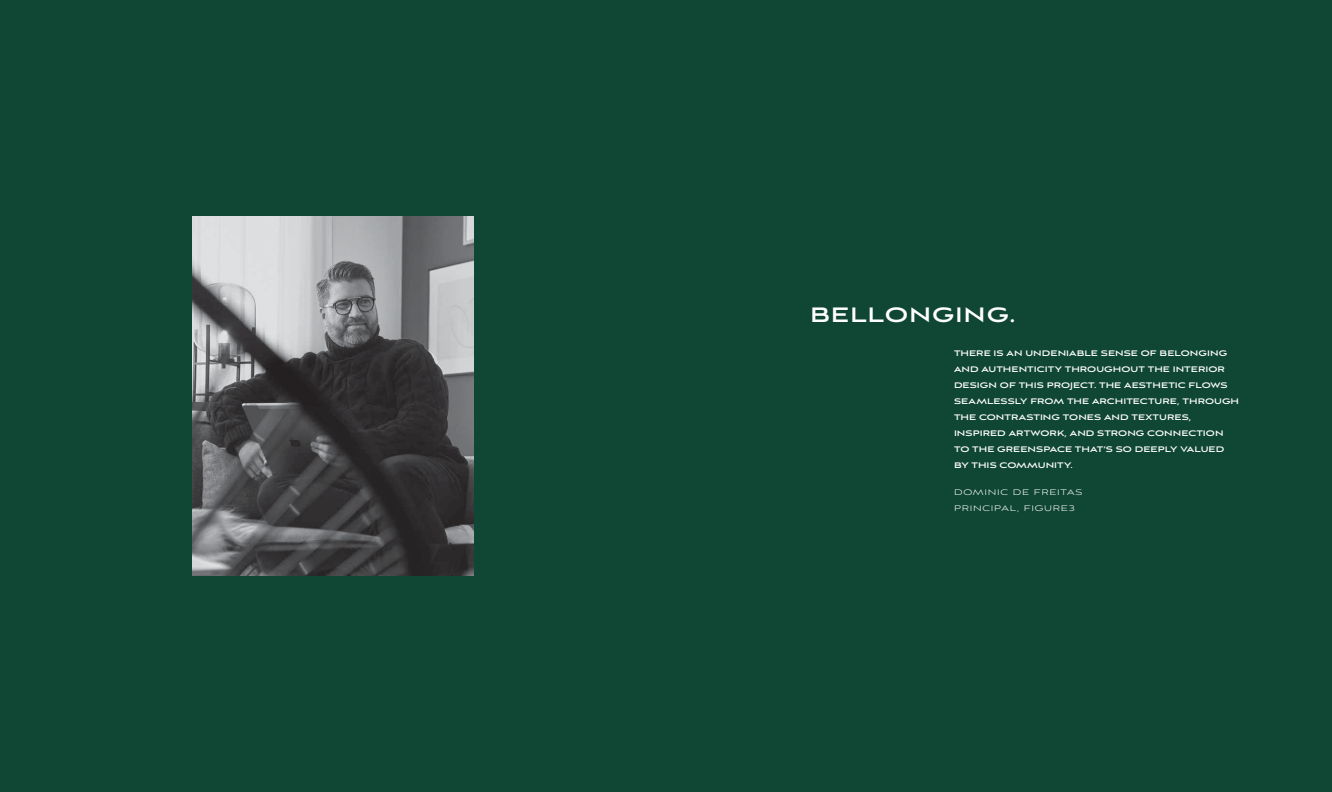
<style>
.page{position:relative;width:1332px;height:792px;background:#104734}
.page>*{position:absolute;margin:0;border:0;box-sizing:border-box;transform-origin:0 0}
.t1{font:700 26px "Aviano Sans";letter-spacing:.035em;color:#fff}
.t2{font:700 10px/16px "Aviano Sans";letter-spacing:.005em;color:#fff}
.bellwoods_title{font:300 10px "Aviano Sans";letter-spacing:.08em;color:#fff}
</style>
<div class="page">
<img style="left:193px;top:216px;width:280px;height:360px">
<p class="t1" style="left:810px;top:302px;width:207px">BELLONGING.</p>
<p class="t2" style="left:954px;top:346px;width:287px">THERE IS AN UNDENIABLE SENSE OF BELONGING AND AUTHENTICITY THROUGHOUT THE INTERIOR DESIGN OF THIS PROJECT. THE AESTHETIC FLOWS SEAMLESSLY FROM THE ARCHITECTURE, THROUGH THE CONTRASTING TONES AND TEXTURES, INSPIRED ARTWORK, AND STRONG CONNECTION TO THE GREENSPACE THAT’S SO DEEPLY VALUED BY THIS COMMUNITY.</p>
<p class="bellwoods_title" style="left:954px;top:487px;width:130px">DOMINIC DE FREITAS</p>
<p class="bellwoods_title" style="left:954px;top:503px;width:122px">PRINCIPAL, FIGURE3</p>
</div>
